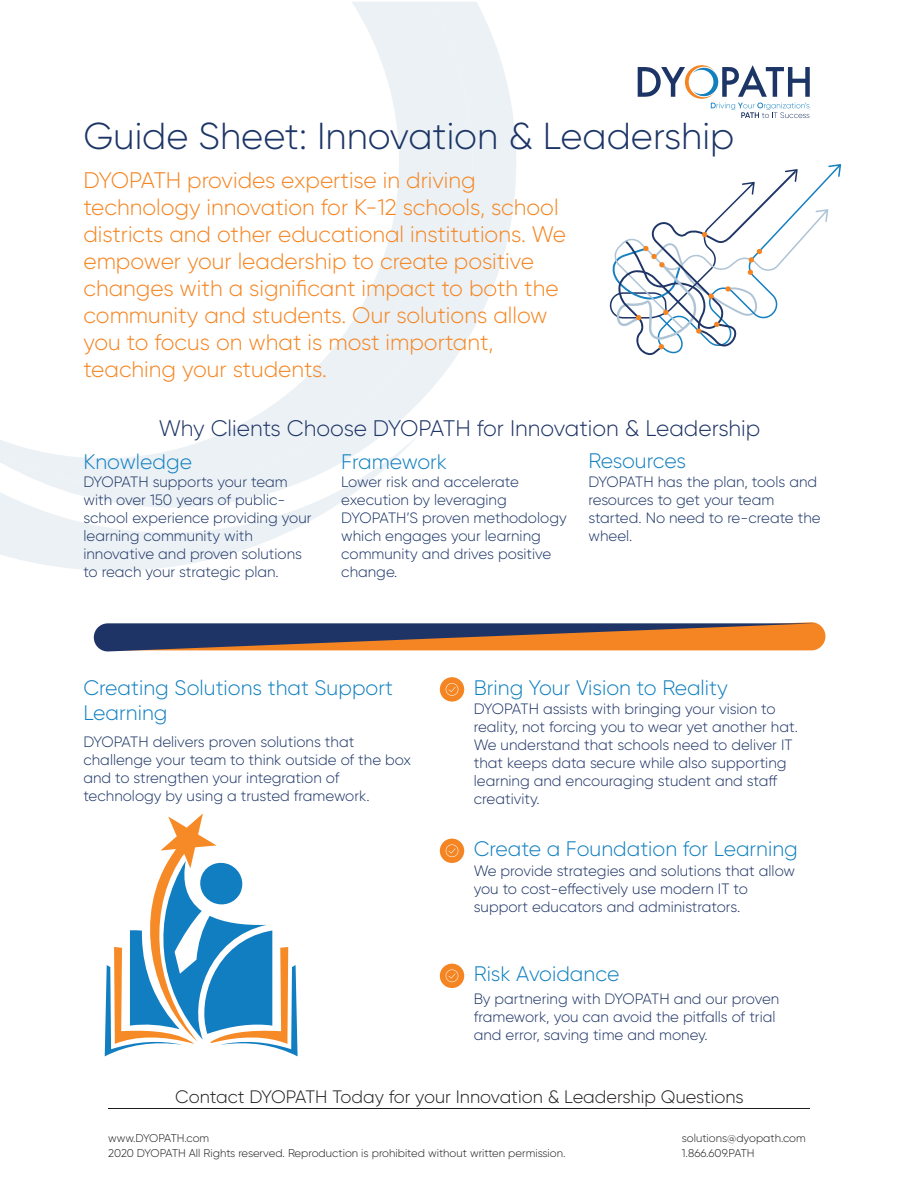
<style>
.page{position:relative;width:918px;height:1188px;background:#fff}
.page>*{position:absolute;margin:0;border:0;box-sizing:border-box;transform-origin:0 0}
.t1{font:300 37.5px "Gilroy";color:#1c3566}
.t2{font:300 22.5px/27px "Gilroy";color:#f58521}
.t3{font:300 22.5px "Gilroy";color:#1e3466}
.t4{font:300 21px/25.2px "Gilroy";color:#1280c0}
.t5{font:300 21px "Gilroy";letter-spacing:-.02em;color:#1280c0}
.t6{font:300 18px "Gilroy";color:#231f20}
.t7{font:300 15px/18px "Gilroy";color:#1c3566}
.t8{font:300 15px/18px "Gilroy";color:#1e3466}
.t9{font:300 11.25px "Gilroy";color:#211d1e}
</style>
<div class="page">
<svg style="left:472px;top:2px;width:44px;height:329px;fill:#ecf1f5"></svg>
<svg style="left:222px;top:2px;width:250px;height:432px"></svg>
<svg style="left:0;top:434px;width:415px;height:137px;fill:#ecf1f5"></svg>
<hr style="left:108px;top:1108px;width:702px;height:1px;background:#211d1e">
<svg style="left:638px;top:65px;width:172px;height:53px"></svg>
<div style="left:440px;top:677px;width:24px;height:25px;background:#f58522;border-radius:50%"></div>
<svg style="left:446px;top:683px;width:12px;height:13px"></svg>
<div style="left:440px;top:839px;width:24px;height:24px;background:#f58522;border-radius:50%"></div>
<svg style="left:446px;top:844px;width:12px;height:13px"></svg>
<div style="left:440px;top:964px;width:24px;height:24px;background:#f58522;border-radius:50%"></div>
<svg style="left:446px;top:969px;width:12px;height:13px"></svg>
<svg style="left:94px;top:622px;width:731px;height:30px;background:#916b58"></svg>
<svg style="left:610px;top:164px;width:231px;height:191px"></svg>
<svg style="left:105px;top:813px;width:193px;height:243px"></svg>
<h1 class="t1" style="left:83px;top:119px;width:652px">Guide Sheet: Innovation &amp; Leadership</h1>
<p class="t2" style="left:83px;top:168px;width:484px">DYOPATH provides expertise in driving technology innovation for K-12 schools, school districts and other educational institutions. We empower your leadership to create positive changes with a significant impact to both the community and students. Our solutions allow you to focus on what is most important, teaching your students.</p>
<h2 class="t3" style="left:159px;top:418px;width:603px">Why Clients Choose DYOPATH for Innovation &amp; Leadership</h2>
<h3 class="t4" style="left:83px;top:450px;width:110px">Knowledge</h3>
<h3 class="t4" style="left:341px;top:450px;width:107px">Framework</h3>
<h3 class="t5" style="left:589px;top:451px;width:99px">Resources</h3>
<p class="t7" style="left:341px;top:474px;width:227px">Lower risk and accelerate execution by leveraging<br>DYOPATH’S proven methodology which engages your learning community and drives positive change.</p>
<p class="t7" style="left:588px;top:474px;width:234px">DYOPATH has the plan, tools and resources to get your team started. No need to re-create the wheel.</p>
<p class="t7" style="left:83px;top:474px;width:230px">DYOPATH supports your team with over 150 years of public&shy;school experience providing your learning community with innovative and proven solutions to reach your strategic plan.</p>
<h3 class="t4" style="left:83px;top:676px;width:311px">Creating Solutions that Support<br>Learning</h3>
<p class="t7" style="left:83px;top:733px;width:329px">DYOPATH delivers proven solutions that challenge your team to think outside of the box and to strengthen your integration of technology by using a trusted framework.</p>
<h3 class="t4" style="left:474px;top:676px;width:256px">Bring Your Vision to Reality</h3>
<p class="t8" style="left:474px;top:701px;width:326px">DYOPATH assists with bringing your vision to reality, not forcing you to wear yet another hat.<br>We understand that schools need to deliver IT that keeps data secure while also supporting learning and encouraging student and staff creativity.</p>
<h3 class="t4" style="left:474px;top:838px;width:326px">Create a Foundation for Learning</h3>
<p class="t8" style="left:474px;top:862px;width:323px">We provide strategies and solutions that allow you to cost-effectively use modern IT to support educators and administrators.</p>
<h3 class="t4" style="left:474px;top:963px;width:147px">Risk Avoidance</h3>
<p class="t8" style="left:474px;top:990px;width:307px">By partnering with DYOPATH and our proven framework, you can avoid the pitfalls of trial and error, saving time and money.</p>
<p class="t6" style="left:175px;top:1089px;width:570px">Contact DYOPATH Today for your Innovation &amp; Leadership Questions</p>
<p class="t9" style="left:108px;top:1133px;width:103px">www.DYOPATH.com</p>
<p class="t9" style="left:682px;top:1133px;width:125px">solutions@dyopath.com</p>
<p class="t9" style="left:108px;top:1148px;width:459px">2020 DYOPATH All Rights reserved. Reproduction is prohibited without written permission.</p>
<p class="t9" style="left:682px;top:1148px;width:74px">1.866.609.PATH</p>
</div>
